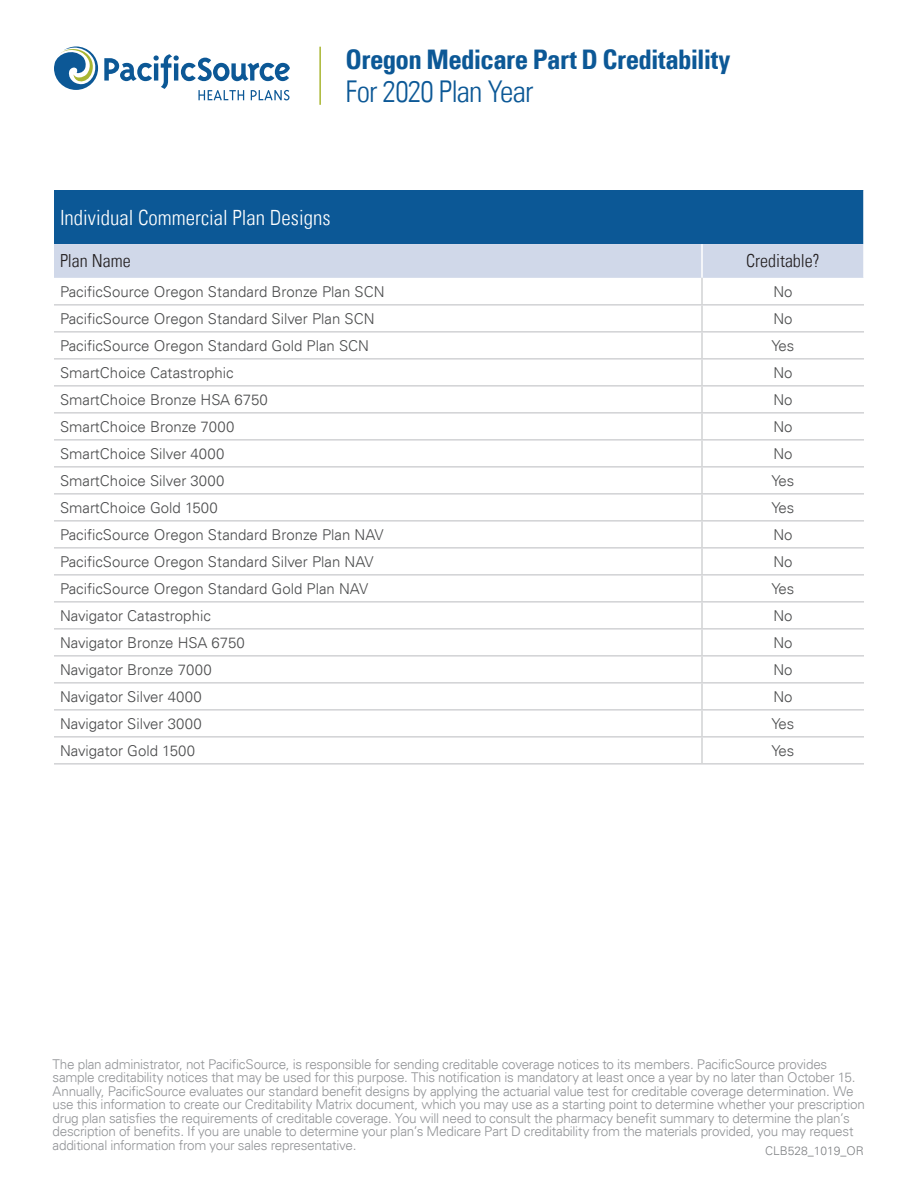
<style>
.page{position:relative;width:918px;height:1188px;background:#fff}
.page>*{position:absolute;margin:0;border:0;box-sizing:border-box;transform-origin:0 0}
.t1{font:300 condensed 30px "Univers LT";letter-spacing:-.035em;color:#0c5896}
.t2{font:700 condensed 27px "Univers LT";letter-spacing:-.025em;color:#0c5896}
.t3{font:300 condensed 21px "Univers LT";color:#fff}
.t4{font:300 condensed 18px "Univers LT";color:#231f20}
.body_style{font:300 15px "Univers LT";color:#4b4c4d}
.t5{font:300 13.5px/13.5px "Univers LT";letter-spacing:-.02em;color:#939598}
.t6{font:300 12px "Univers LT";color:#808285}
</style>
<div class="page">
<svg style="left:54px;top:46px;width:236px;height:54px"></svg>
<hr style="left:319px;top:47px;width:2px;height:58px;background:#a9b632">
<div style="left:54px;top:190px;width:810px;height:54px;background:#0c5896"></div>
<div style="left:54px;top:244px;width:809px;height:34px;background:#d0d8e9"></div>
<hr style="left:701px;top:244px;width:2px;height:34px;background:#fff">
<hr style="left:863px;top:190px;width:2px;height:54px;background:#fff">
<hr style="left:701px;top:278px;width:2px;height:26px;background:#d1d2d4">
<hr style="left:54px;top:304px;width:648px;height:2px;background:#d1d2d4">
<hr style="left:702px;top:304px;width:162px;height:2px;background:#d1d2d4">
<hr style="left:701px;top:306px;width:2px;height:25px;background:#d1d2d4">
<hr style="left:54px;top:331px;width:648px;height:2px;background:#d1d2d4">
<hr style="left:702px;top:331px;width:162px;height:2px;background:#d1d2d4">
<hr style="left:701px;top:333px;width:2px;height:25px;background:#d1d2d4">
<hr style="left:54px;top:358px;width:648px;height:2px;background:#d1d2d4">
<hr style="left:702px;top:358px;width:162px;height:2px;background:#d1d2d4">
<hr style="left:701px;top:360px;width:2px;height:25px;background:#d1d2d4">
<hr style="left:54px;top:385px;width:648px;height:2px;background:#d1d2d4">
<hr style="left:702px;top:385px;width:162px;height:2px;background:#d1d2d4">
<hr style="left:701px;top:387px;width:2px;height:25px;background:#d1d2d4">
<hr style="left:54px;top:412px;width:648px;height:2px;background:#d1d2d4">
<hr style="left:702px;top:412px;width:162px;height:2px;background:#d1d2d4">
<hr style="left:701px;top:414px;width:2px;height:25px;background:#d1d2d4">
<hr style="left:54px;top:439px;width:648px;height:2px;background:#d1d2d4">
<hr style="left:702px;top:439px;width:162px;height:2px;background:#d1d2d4">
<hr style="left:701px;top:441px;width:2px;height:25px;background:#d1d2d4">
<hr style="left:54px;top:466px;width:648px;height:2px;background:#d1d2d4">
<hr style="left:702px;top:466px;width:162px;height:2px;background:#d1d2d4">
<hr style="left:701px;top:468px;width:2px;height:25px;background:#d1d2d4">
<hr style="left:54px;top:493px;width:648px;height:2px;background:#d1d2d4">
<hr style="left:702px;top:493px;width:162px;height:2px;background:#d1d2d4">
<hr style="left:701px;top:495px;width:2px;height:25px;background:#d1d2d4">
<hr style="left:54px;top:520px;width:648px;height:2px;background:#d1d2d4">
<hr style="left:702px;top:520px;width:162px;height:2px;background:#d1d2d4">
<hr style="left:701px;top:522px;width:2px;height:25px;background:#d1d2d4">
<hr style="left:54px;top:547px;width:648px;height:2px;background:#d1d2d4">
<hr style="left:702px;top:547px;width:162px;height:2px;background:#d1d2d4">
<hr style="left:701px;top:549px;width:2px;height:25px;background:#d1d2d4">
<hr style="left:54px;top:574px;width:648px;height:2px;background:#d1d2d4">
<hr style="left:702px;top:574px;width:162px;height:2px;background:#d1d2d4">
<hr style="left:701px;top:576px;width:2px;height:25px;background:#d1d2d4">
<hr style="left:54px;top:601px;width:648px;height:2px;background:#d1d2d4">
<hr style="left:702px;top:601px;width:162px;height:2px;background:#d1d2d4">
<hr style="left:701px;top:603px;width:2px;height:25px;background:#d1d2d4">
<hr style="left:54px;top:628px;width:648px;height:2px;background:#d1d2d4">
<hr style="left:702px;top:628px;width:162px;height:2px;background:#d1d2d4">
<hr style="left:701px;top:630px;width:2px;height:25px;background:#d1d2d4">
<hr style="left:54px;top:655px;width:648px;height:2px;background:#d1d2d4">
<hr style="left:702px;top:655px;width:162px;height:2px;background:#d1d2d4">
<hr style="left:701px;top:657px;width:2px;height:25px;background:#d1d2d4">
<hr style="left:54px;top:682px;width:648px;height:2px;background:#d1d2d4">
<hr style="left:702px;top:682px;width:162px;height:2px;background:#d1d2d4">
<hr style="left:701px;top:684px;width:2px;height:25px;background:#d1d2d4">
<hr style="left:54px;top:709px;width:648px;height:2px;background:#d1d2d4">
<hr style="left:702px;top:709px;width:162px;height:2px;background:#d1d2d4">
<hr style="left:701px;top:711px;width:2px;height:25px;background:#d1d2d4">
<hr style="left:54px;top:736px;width:648px;height:2px;background:#d1d2d4">
<hr style="left:702px;top:736px;width:162px;height:2px;background:#d1d2d4">
<hr style="left:701px;top:738px;width:2px;height:25px;background:#d1d2d4">
<hr style="left:54px;top:763px;width:648px;height:2px;background:#d1d2d4">
<hr style="left:702px;top:763px;width:162px;height:2px;background:#d1d2d4">
<h2 class="t2" style="left:346px;top:43px;width:386px">Oregon Medicare Part D Creditability</h2>
<h1 class="t1" style="left:346px;top:73px;width:189px">For 2020 Plan Year</h1>
<p class="t3" style="left:60px;top:205px;width:272px">Individual Commercial Plan Designs</p>
<p class="t4" style="left:60px;top:250px;width:72px">Plan Name</p>
<p class="t4" style="left:746px;top:250px;width:75px">Creditable?</p>
<p class="body_style" style="left:60px;top:282px;width:326px">PacificSource Oregon Standard Bronze Plan SCN</p>
<p class="body_style" style="left:773px;top:282px;width:21px">No</p>
<p class="body_style" style="left:60px;top:309px;width:316px">PacificSource Oregon Standard Silver Plan SCN</p>
<p class="body_style" style="left:773px;top:309px;width:21px">No</p>
<p class="body_style" style="left:60px;top:336px;width:311px">PacificSource Oregon Standard Gold Plan SCN</p>
<p class="body_style" style="left:772px;top:336px;width:24px">Yes</p>
<p class="body_style" style="left:60px;top:363px;width:175px">SmartChoice Catastrophic</p>
<p class="body_style" style="left:773px;top:363px;width:21px">No</p>
<p class="body_style" style="left:60px;top:390px;width:209px">SmartChoice Bronze HSA 6750</p>
<p class="body_style" style="left:773px;top:390px;width:21px">No</p>
<p class="body_style" style="left:60px;top:417px;width:176px">SmartChoice Bronze 7000</p>
<p class="body_style" style="left:773px;top:417px;width:21px">No</p>
<p class="body_style" style="left:60px;top:444px;width:166px">SmartChoice Silver 4000</p>
<p class="body_style" style="left:773px;top:444px;width:21px">No</p>
<p class="body_style" style="left:60px;top:471px;width:166px">SmartChoice Silver 3000</p>
<p class="body_style" style="left:772px;top:471px;width:24px">Yes</p>
<p class="body_style" style="left:60px;top:498px;width:159px">SmartChoice Gold 1500</p>
<p class="body_style" style="left:772px;top:498px;width:24px">Yes</p>
<p class="body_style" style="left:60px;top:525px;width:325px">PacificSource Oregon Standard Bronze Plan NAV</p>
<p class="body_style" style="left:773px;top:525px;width:21px">No</p>
<p class="body_style" style="left:60px;top:552px;width:315px">PacificSource Oregon Standard Silver Plan NAV</p>
<p class="body_style" style="left:773px;top:552px;width:21px">No</p>
<p class="body_style" style="left:60px;top:579px;width:310px">PacificSource Oregon Standard Gold Plan NAV</p>
<p class="body_style" style="left:772px;top:579px;width:24px">Yes</p>
<p class="body_style" style="left:60px;top:606px;width:152px">Navigator Catastrophic</p>
<p class="body_style" style="left:773px;top:606px;width:21px">No</p>
<p class="body_style" style="left:60px;top:633px;width:186px">Navigator Bronze HSA 6750</p>
<p class="body_style" style="left:773px;top:633px;width:21px">No</p>
<p class="body_style" style="left:60px;top:660px;width:153px">Navigator Bronze 7000</p>
<p class="body_style" style="left:773px;top:660px;width:21px">No</p>
<p class="body_style" style="left:60px;top:687px;width:143px">Navigator Silver 4000</p>
<p class="body_style" style="left:773px;top:687px;width:21px">No</p>
<p class="body_style" style="left:60px;top:714px;width:143px">Navigator Silver 3000</p>
<p class="body_style" style="left:772px;top:714px;width:24px">Yes</p>
<p class="body_style" style="left:60px;top:741px;width:137px">Navigator Gold 1500</p>
<p class="body_style" style="left:772px;top:741px;width:24px">Yes</p>
<p class="t5" style="left:52px;top:1057px;width:814px">The plan administrator, not PacificSource, is responsible for sending creditable coverage notices to its members. PacificSource provides sample creditability notices that may be used for this purpose. This notification is mandatory at least once a year by no later than October 15.<br>Annually, PacificSource evaluates our standard benefit designs by applying the actuarial value test for creditable coverage determination. We use this information to create our Creditability Matrix document, which you may use as a starting point to determine whether your prescription drug plan satisfies the requirements of creditable coverage. You will need to consult the pharmacy benefit summary to determine the plan’s description of benefits. If you are unable to determine your plan’s Medicare Part D creditability from the materials provided, you may request additional information from your sales representative.</p>
<p class="t6" style="left:765px;top:1143px;width:100px">CLB528_1019_OR</p>
</div>
